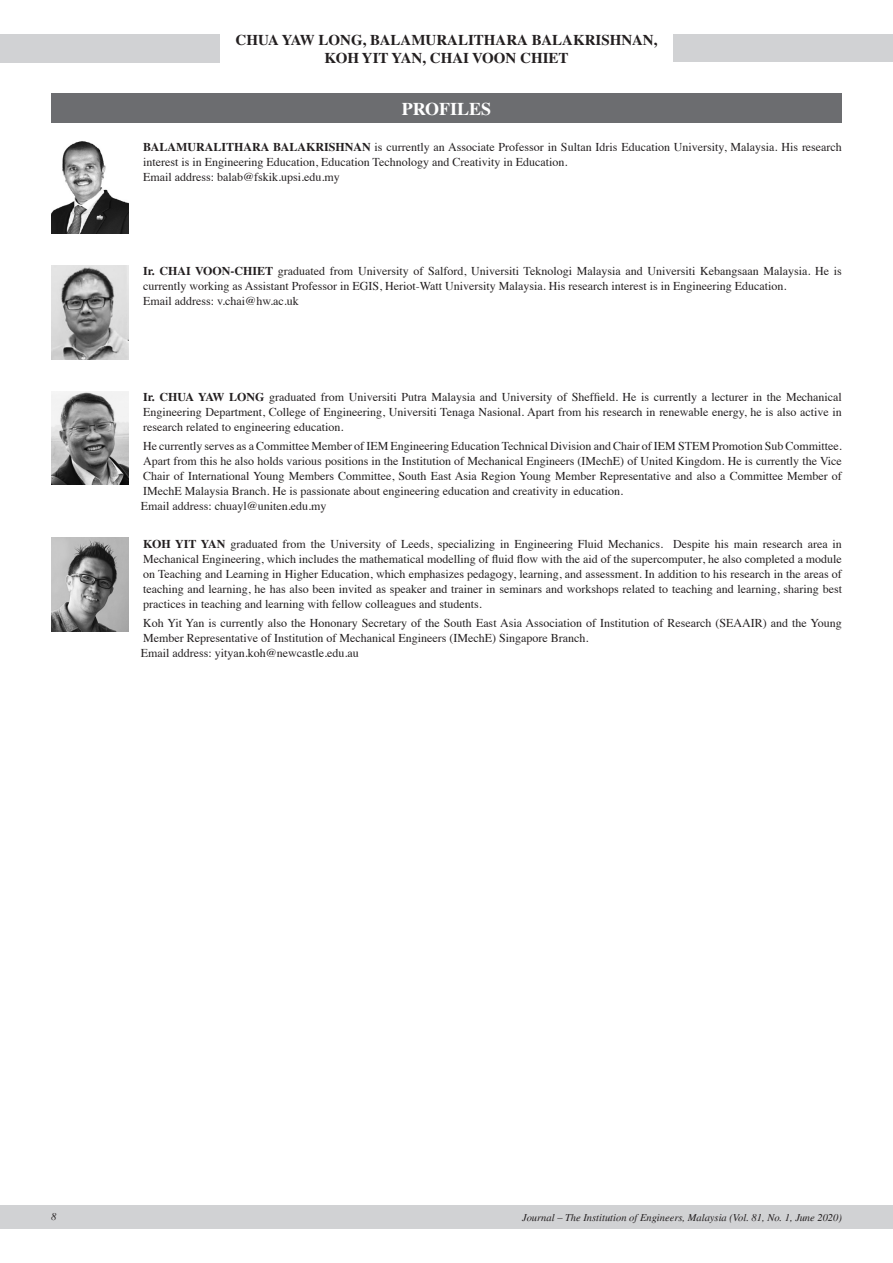
<style>
.page{position:relative;width:893px;height:1263px;background:#fff}
.page>*{position:absolute;margin:0;border:0;box-sizing:border-box;transform-origin:0 0}
.Subhead_A{font:700 18px "Times";color:#fff}
.t1{font:700 15px/18px "Times";color:#231f20;text-align:center}
.Profiles_text{font:12px/15px "Times";color:#231f20}
.t2{font:italic 10.5px "Times";color:#231f20}
.s1{font-weight:700}
</style>
<div class="page">
<div style="left:0;top:1205px;width:893px;height:24px;background:#d1d2d4"></div>
<div style="left:673px;top:34px;width:220px;height:28px;background:#d1d2d4"></div>
<div style="left:0;top:34px;width:220px;height:29px;background:#d1d2d4"></div>
<div style="left:51px;top:94px;width:791px;height:29px;background:#6c6d70"></div>
<img style="left:51px;top:538px;width:77px;height:93px">
<img style="left:51px;top:266px;width:77px;height:93px">
<img style="left:51px;top:141px;width:77px;height:93px">
<img style="left:51px;top:391px;width:77px;height:94px">
<p class="t1" style="left:236px;top:30px;width:423px">CHUA YAW LONG, BALAMURALITHARA BALAKRISHNAN,<br>KOH YIT YAN, CHAI VOON CHIET</p>
<p class="Subhead_A" style="left:402px;top:98px;width:91px">PROFILES</p>
<p class="Profiles_text" style="left:143px;top:138px;width:700px"><span class="s1">BALAMURALITHARA BALAKRISHNAN</span> is currently an Associate Professor in Sultan Idris Education University, Malaysia. His research interest is in Engineering Education, Education Technology and Creativity in Education.</p>
<p class="Profiles_text" style="left:143px;top:168px;width:198px">Email address: balab@fskik.upsi.edu.my</p>
<p class="Profiles_text" style="left:143px;top:262px;width:700px"><span class="s1">Ir. CHAI VOON-CHIET</span> graduated from University of Salford, Universiti Teknologi Malaysia and Universiti Kebangsaan Malaysia. He is currently working as Assistant Professor in EGIS, Heriot-Watt University Malaysia. His research interest is in Engineering Education.</p>
<p class="Profiles_text" style="left:143px;top:292px;width:157px">Email address: v.chai@hw.ac.uk</p>
<p class="Profiles_text" style="left:143px;top:388px;width:700px;text-align:justify"><span class="s1">Ir. CHUA YAW LONG</span> graduated from Universiti Putra Malaysia and University of Sheffield. He is currently a lecturer in the Mechanical Engineering Department, College of Engineering, Universiti Tenaga Nasional. Apart from his research in renewable energy, he is also active in research related to engineering education.</p>
<p class="Profiles_text" style="left:143px;top:438px;width:700px;text-align:justify">He currently serves as a Committee Member of IEM Engineering Education Technical Division and Chair of IEM STEM Promotion Sub Committee.<br>Apart from this he also holds various positions in the Institution of Mechanical Engineers (IMechE) of United Kingdom. He is currently the Vice Chair of International Young Members Committee, South East Asia Region Young Member Representative and also a Committee Member of IMechE Malaysia Branch. He is passionate about engineering education and creativity in education.</p>
<p class="Profiles_text" style="left:141px;top:498px;width:187px">Email address: chuayl@uniten.edu.my</p>
<p class="Profiles_text" style="left:143px;top:535px;width:700px;text-align:justify"><span class="s1">KOH YIT YAN</span> graduated from the University of Leeds, specializing in Engineering Fluid Mechanics. Despite his main research area in Mechanical Engineering, which includes the mathematical modelling of fluid flow with the aid of the supercomputer, he also completed a module on Teaching and Learning in Higher Education, which emphasizes pedagogy, learning, and assessment. In addition to his research in the areas of teaching and learning, he has also been invited as speaker and trainer in seminars and workshops related to teaching and learning, sharing best practices in teaching and learning with fellow colleagues and students.</p>
<p class="Profiles_text" style="left:143px;top:614px;width:700px">Koh Yit Yan is currently also the Hononary Secretary of the South East Asia Association of Institution of Research (SEAAIR) and the Young<br>Member Representative of Institution of Mechanical Engineers (IMechE) Singapore Branch.</p>
<p class="Profiles_text" style="left:141px;top:644px;width:220px">Email address: yityan.koh@newcastle.edu.au</p>
<p class="t2" style="left:51px;top:1210px;width:7px">8</p>
<p class="t2" style="left:522px;top:1211px;width:321px">Journal – The Institution of Engineers, Malaysia (Vol. 81, No. 1, June 2020)</p>
</div>
